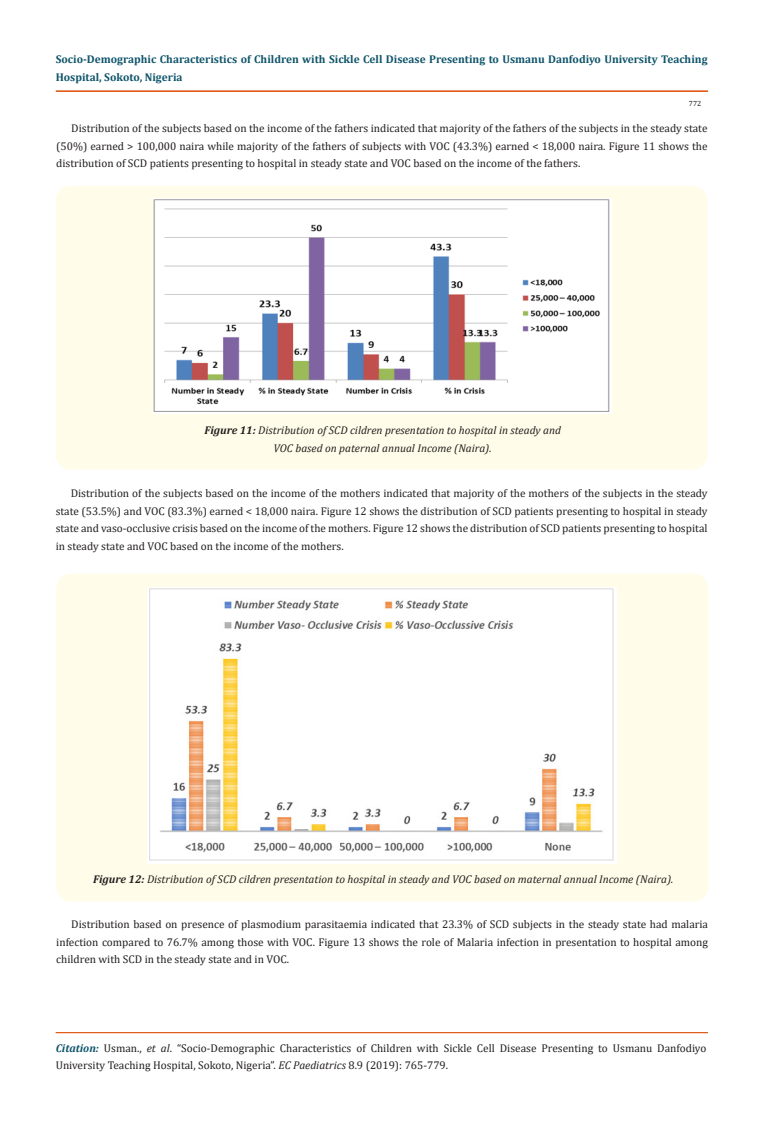
<style>
.page{position:relative;width:764px;height:1125px;background:#fff}
.page>*{position:absolute;margin:0;border:0;box-sizing:border-box;transform-origin:0 0}
.t1{font:11.25px/17.5px "Cambria";color:#231f20;text-align:justify}
.t2{font:italic 11.25px/17.5px "Cambria";color:#231f20;text-align:center}
.t3{font:700 11.25px/17.5px "Cambria";color:#0e546a}
.t4{font:7.5px "Cambria";color:#231f20}
.s1{font-weight:700}
.s2{font-weight:700;font-style:italic;color:#0e546a}
.s3{font-style:italic}
</style>
<div class="page">
<div style="left:56px;top:91px;width:651px;height:1px;border:1px solid #e05d1a"></div>
<hr style="left:56px;top:1033px;width:651px;height:1px;background:#e05d1a">
<div style="left:56px;top:1032px;width:651px;height:1px;border:1px solid #e05d1a"></div>
<div style="left:56px;top:186px;width:651px;height:283px;background:#fffde9;border-radius:15px"></div>
<img style="left:154px;top:199px;width:457px;height:215px">
<div style="left:56px;top:574px;width:652px;height:328px;background:#fffde9;border-radius:15px"></div>
<img style="left:148px;top:587px;width:469px;height:277px">
<p class="t3" style="left:56px;top:50px;width:653px">Socio-Demographic Characteristics of Children with Sickle Cell Disease Presenting to Usmanu Danfodiyo University Teaching<br>Hospital, Sokoto, Nigeria</p>
<p class="t4" style="left:689px;top:99px;width:14px">772</p>
<p class="t1" style="left:56px;top:120px;width:653px;text-indent:15px">Distribution of the subjects based on the income of the fathers indicated that majority of the fathers of the subjects in the steady state (50%) earned &gt; 100,000 naira while majority of the fathers of subjects with VOC (43.3%) earned &lt; 18,000 naira. Figure 11 shows the distribution of SCD patients presenting to hospital in steady state and VOC based on the income of the fathers.</p>
<p class="t2" style="left:204px;top:421px;width:358px"><span class="s1">Figure 11:</span> Distribution of SCD cildren presentation to hospital in steady and<br>VOC based on paternal annual Income (Naira).</p>
<p class="t1" style="left:56px;top:484px;width:653px;text-indent:15px">Distribution of the subjects based on the income of the mothers indicated that majority of the mothers of the subjects in the steady state (53.5%) and VOC (83.3%) earned &lt; 18,000 naira. Figure 12 shows the distribution of SCD patients presenting to hospital in steady state and vaso-occlusive crisis based on the income of the mothers. Figure 12 shows the distribution of SCD patients presenting to hospital in steady state and VOC based on the income of the mothers.</p>
<p class="t2" style="left:93px;top:870px;width:582px"><span class="s1">Figure 12:</span> Distribution of SCD cildren presentation to hospital in steady and VOC based on maternal annual Income (Naira).</p>
<p class="t1" style="left:56px;top:916px;width:653px;text-indent:15px">Distribution based on presence of plasmodium parasitaemia indicated that 23.3% of SCD subjects in the steady state had malaria infection compared to 76.7% among those with VOC. Figure 13 shows the role of Malaria infection in presentation to hospital among children with SCD in the steady state and in VOC.</p>
<p class="t1" style="left:56px;top:1039px;width:652px"><span class="s2">Citation:</span> Usman., <span class="s3">et al</span>. “Socio-Demographic Characteristics of Children with Sickle Cell Disease Presenting to Usmanu Danfodiyo<br>University Teaching Hospital, Sokoto, Nigeria”. <span class="s3">EC Paediatrics</span> 8.9 (2019): 765-779.</p>
</div>
